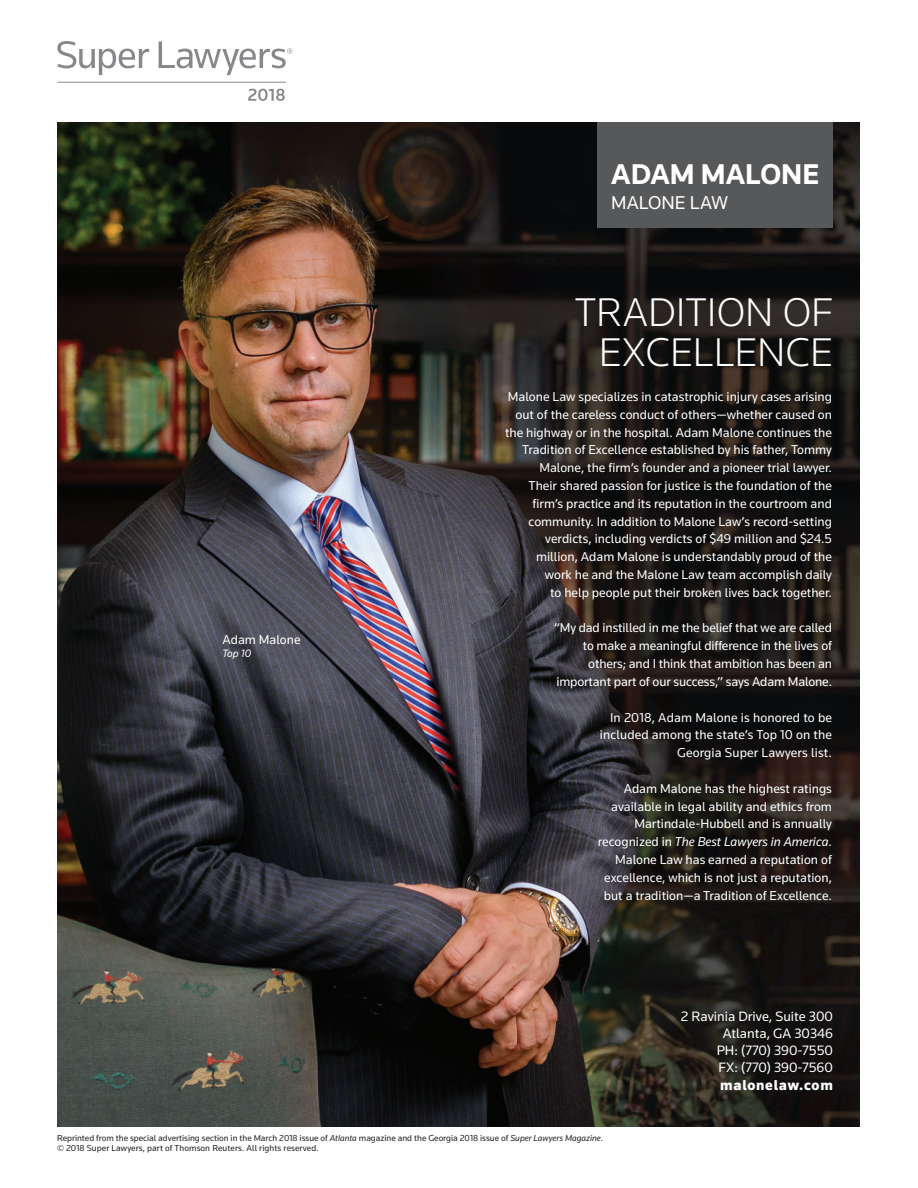
<style>
.page{position:relative;width:918px;height:1188px;background:#fff}
.page>*{position:absolute;margin:0;border:0;box-sizing:border-box;transform-origin:0 0}
.t1{font:300 41.55px/40px "Knowledge";color:#fff;text-align:center}
.t2{font:700 29.7px "Knowledge";color:#fff}
.t3{font:19.35px "Knowledge";color:#fff}
.t4{font:900 14.85px "Knowledge";letter-spacing:.05em;color:#fff}
.t5{font:14.1px/17px "Knowledge";color:#fff;text-align:right}
.t6{font:13.35px/17.9px "Knowledge";color:#fff;text-align:right}
.t7{font:italic 11.1px "Knowledge";color:#fff}
.t8{font:9px/10.5px "Knowledge";color:#231f20}
.s1{font-style:italic}
</style>
<div class="page">
<hr style="left:57px;top:82px;width:229px;height:1px;background:#86888b">
<svg style="left:248px;top:89px;width:37px;height:12px"></svg>
<svg style="left:57px;top:41px;width:92px;height:34px"></svg>
<svg style="left:159px;top:42px;width:133px;height:33px"></svg>
<img style="left:57px;top:123px;width:803px;height:1003px">
<div style="left:598px;top:123px;width:235px;height:105px;background:#57585a"></div>
<h2 class="t2" style="left:611px;top:157px;width:210px">ADAM MALONE</h2>
<h3 class="t3" style="left:611px;top:196px;width:118px">MALONE LAW</h3>
<p class="t6" style="left:222px;top:632px;width:80px">Adam Malone</p>
<p class="t7" style="left:222px;top:650px;width:30px">Top 10</p>
<h1 class="t1" style="left:575px;top:291px;width:260px">TRADITION OF<br>EXCELLENCE</h1>
<p class="t6" style="left:505px;top:389px;width:328px">Malone Law specializes in catastrophic injury cases arising out of the careless conduct of others—whether caused on the highway or in the hospital. Adam Malone continues the Tradition of Excellence established by his father, Tommy Malone, the firm’s founder and a pioneer trial lawyer.<br>Their shared passion for justice is the foundation of the firm’s practice and its reputation in the courtroom and community. In addition to Malone Law’s record-setting verdicts, including verdicts of $49 million and $24.5 million, Adam Malone is understandably proud of the<br>work he and the Malone Law team accomplish daily<br>to help people put their broken lives back together.</p>
<p class="t6" style="left:554px;top:620px;width:279px">“My dad instilled in me the belief that we are called to make a meaningful difference in the lives of others; and I think that ambition has been an important part of our success,” says Adam Malone.</p>
<p class="t6" style="left:600px;top:709px;width:234px">In 2018, Adam Malone is honored to be included among the state’s Top 10 on the<br>Georgia Super Lawyers list.</p>
<p class="t6" style="left:598px;top:781px;width:236px">Adam Malone has the highest ratings available in legal ability and ethics from Martindale-Hubbell and is annually recognized in <span class="s1">The Best Lawyers in America</span>.<br>Malone Law has earned a reputation of excellence, which is not just a reputation, but a tradition—a Tradition of Excellence.</p>
<p class="t5" style="left:681px;top:1009px;width:154px">2 Ravinia Drive, Suite 300<br>Atlanta, GA 30346<br>PH: (770) 390-7550<br>FX: (770) 390-7560</p>
<p class="t4" style="left:720px;top:1076px;width:114px">malonelaw.com</p>
<p class="t8" style="left:57px;top:1133px;width:548px">Reprinted from the special advertising section in the March 2018 issue of <span class="s1">Atlanta</span> magazine and the Georgia 2018 issue of <span class="s1">Super Lawyers Magazine</span>. © 2018 Super Lawyers, part of Thomson Reuters. All rights reserved.</p>
</div>
